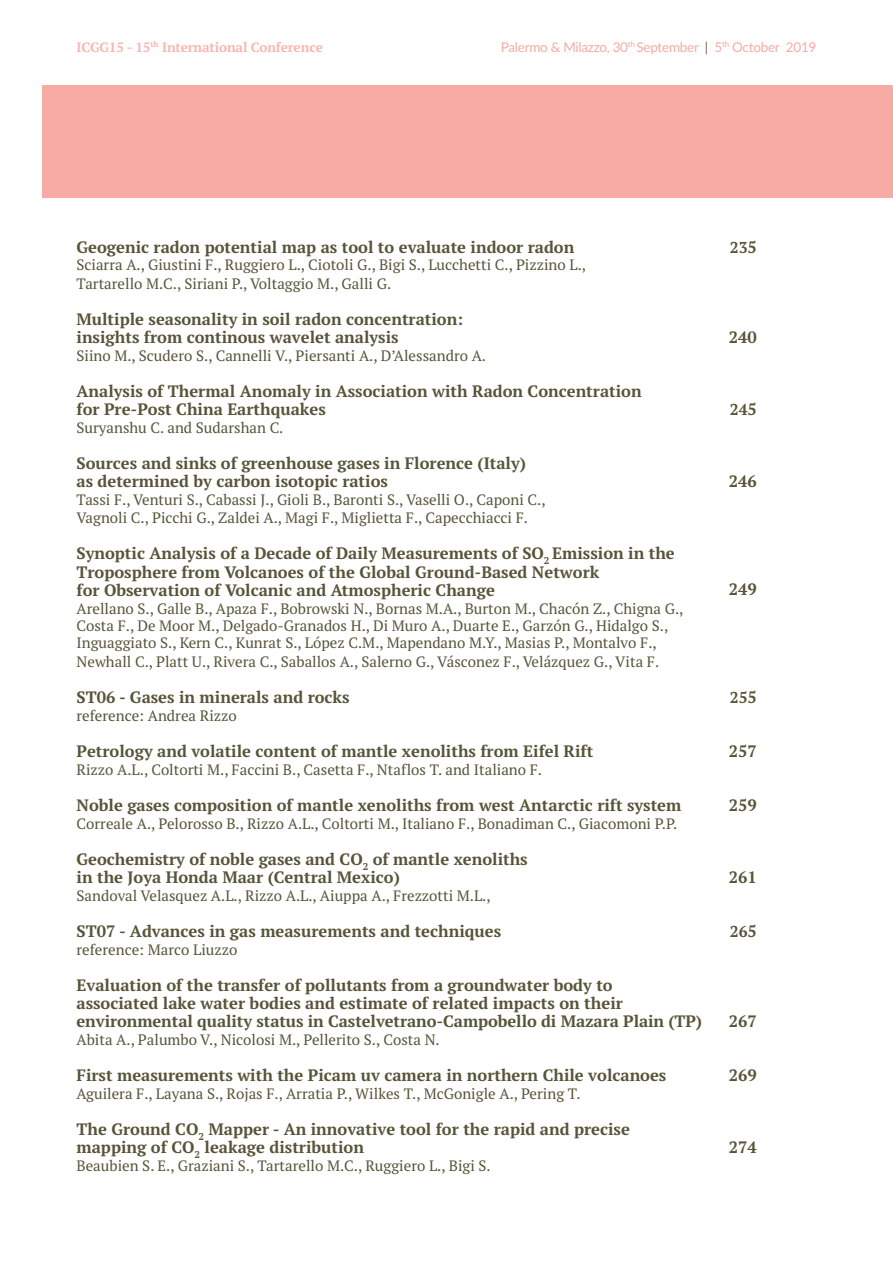
<style>
.page{position:relative;width:893px;height:1263px;background:#fff}
.page>*{position:absolute;margin:0;border:0;box-sizing:border-box;transform-origin:0 0}
.t1{font:700 16.5px/18px "PT Serif";color:#585439}
.t2{font:700 15.75px "PT Serif";color:#585439}
.t3{font:15px/17.5px "PT Serif";color:#585439}
.t4{font:13.5px "Lato";letter-spacing:-.02em;color:#f8aaa5}
.t5{font:700 13.5px "PT Serif";letter-spacing:-.01em;color:#f9b6b1}
.s1{color:#6a654c}
.s2{font-style:inherit}
.s3{font-size:16.5px}
</style>
<div class="page">
<div style="left:43px;top:85px;width:850px;height:113px;background:#f8aaa5"></div>
<p class="t5" style="left:77px;top:42px;width:248px">ICGG15 - 15<sup>th</sup> International Conference</p>
<p class="t4" style="left:501px;top:41px;width:317px">Palermo &amp; Milazzo, 30<sup>th</sup> September <span class="s1">|</span> 5<sup>th</sup> October 2019</p>
<p class="t1" style="left:77px;top:239px;width:499px">Geogenic radon potential map as tool to evaluate indoor radon</p>
<p class="t3" style="left:77px;top:257px;width:511px;line-height:18.3px">Sciarra A., Giustini F., Ruggiero L., Ciotoli G., Bigi S., Lucchetti C., Pizzino L.,<br>Tartarello M.C., Siriani P., Voltaggio M., Galli G.</p>
<p class="t1" style="left:77px;top:311px;width:388px">Multiple seasonality in soil radon concentration: insights from continous wavelet analysis</p>
<p class="t3" style="left:77px;top:348px;width:411px">Siino M., Scudero S., Cannelli V., Piersanti A., D’Alessandro A.</p>
<p class="t1" style="left:77px;top:383px;width:567px">Analysis of Thermal Anomaly in Association with Radon Concentration for Pre-Post China Earthquakes</p>
<p class="t3" style="left:77px;top:420px;width:208px">Suryanshu C. and Sudarshan C.</p>
<p class="t1" style="left:77px;top:455px;width:451px;line-height:18.6px">Sources and sinks of greenhouse gases in Florence (Italy) as determined by carbon isotopic ratios</p>
<p class="t3" style="left:77px;top:491px;width:471px;line-height:18.1px">Tassi F., Venturi S., Cabassi J., Gioli B., Baronti S., Vaselli O., Caponi C.,<br>Vagnoli C., Picchi G., Zaldei A., Magi F., Miglietta F., Capecchiacci F.</p>
<p class="t1" style="left:77px;top:545px;width:600px;line-height:18.9px">Synoptic Analysis of a Decade of Daily Measurements of SO<sub>2</sub> Emission in the<br>Troposphere from Volcanoes of the Global Ground-Based Network<br>for Observation of Volcanic and Atmospheric Change</p>
<p class="t3" style="left:77px;top:601px;width:608px">Arellano S., Galle B., Apaza F., Bobrowski N., Bornas M.A., Burton M., Chacón Z., Chigna G., Costa F., De Moor M., Delgado-Granados H., Di Muro A., Duarte E., Garzón G., Hidalgo S., Inguaggiato S., Kern C., Kunrat S., López C.M., Mapendano M.Y., Masias P., Montalvo F., Newhall C., Platt U., Rivera C., Saballos A., Salerno G., Vásconez F., Velázquez G., Vita F.</p>
<p class="t1" style="left:77px;top:689px;width:275px">ST06 - Gases in minerals and rocks</p>
<p class="t3" style="left:77px;top:708px;width:162px">reference: Andrea Rizzo</p>
<p class="t1" style="left:77px;top:743px;width:518px">Petrology and volatile content of mantle xenoliths from Eifel Rift</p>
<p class="t3" style="left:77px;top:762px;width:467px">Rizzo A.L., Coltorti M., Faccini B., Casetta F., Ntaflos T. and Italiano F.</p>
<p class="t1" style="left:77px;top:797px;width:606px">Noble gases composition of mantle xenoliths from west Antarctic rift system</p>
<p class="t3" style="left:77px;top:816px;width:602px">Correale A., Pelorosso B., Rizzo A.L., Coltorti M., Italiano F., Bonadiman C., Giacomoni P.P.</p>
<p class="t1" style="left:77px;top:851px;width:453px">Geochemistry of noble gases and CO<sub>2</sub> of mantle xenoliths in the Joya Honda <span class="s2">M</span>aar (Central Mexico)</p>
<p class="t3" style="left:77px;top:888px;width:416px">Sandoval Velasquez A.L., Rizzo A.L., Aiuppa A., Frezzotti M.L.,</p>
<p class="t1" style="left:77px;top:923px;width:426px">ST07 - Advances in gas measurements and techniques</p>
<p class="t3" style="left:77px;top:942px;width:162px">reference: Marco Liuzzo</p>
<p class="t1" style="left:77px;top:977px;width:627px">Evaluation of the transfer of pollutants from a groundwater body to<br>associated lake water bodies and estimate of related impacts on their environmental quality status in Castelvetrano-Campobello di Mazara Plain (TP)</p>
<p class="t2" style="left:730px;top:241px;width:29px">23<span class="s3">5</span></p>
<p class="t1" style="left:729px;top:329px;width:29px">240</p>
<p class="t2" style="left:730px;top:403px;width:29px">24<span class="s3">5</span></p>
<p class="t1" style="left:729px;top:473px;width:29px">246</p>
<p class="t1" style="left:729px;top:581px;width:29px">249</p>
<p class="t2" style="left:730px;top:691px;width:29px">25<span class="s3">5</span></p>
<p class="t1" style="left:729px;top:743px;width:29px">257</p>
<p class="t1" style="left:729px;top:797px;width:29px">259</p>
<p class="t1" style="left:729px;top:869px;width:29px">261</p>
<p class="t2" style="left:730px;top:925px;width:29px">26<span class="s3">5</span></p>
<p class="t1" style="left:729px;top:1013px;width:29px">267</p>
<p class="t3" style="left:77px;top:1032px;width:365px">Abita A., Palumbo V., Nicolosi M., Pellerito S., Costa N.</p>
<p class="t1" style="left:77px;top:1067px;width:591px">First measurements with the Picam uv camera in northern Chile volcanoes</p>
<p class="t1" style="left:729px;top:1067px;width:29px">269</p>
<p class="t3" style="left:77px;top:1086px;width:506px">Aguilera F., Layana S., Rojas F., Arratia P., Wilkes T., McGonigle A., Pering T.</p>
<p class="t1" style="left:77px;top:1121px;width:555px">The Ground CO<sub>2</sub> Mapper - An innovative tool for the rapid and precise mapping of CO<sub>2</sub> leakage distribution</p>
<p class="t1" style="left:729px;top:1139px;width:29px">274</p>
<p class="t3" style="left:77px;top:1158px;width:416px">Beaubien S. E., Graziani S., Tartarello M.C., Ruggiero L., Bigi S.</p>
</div>
